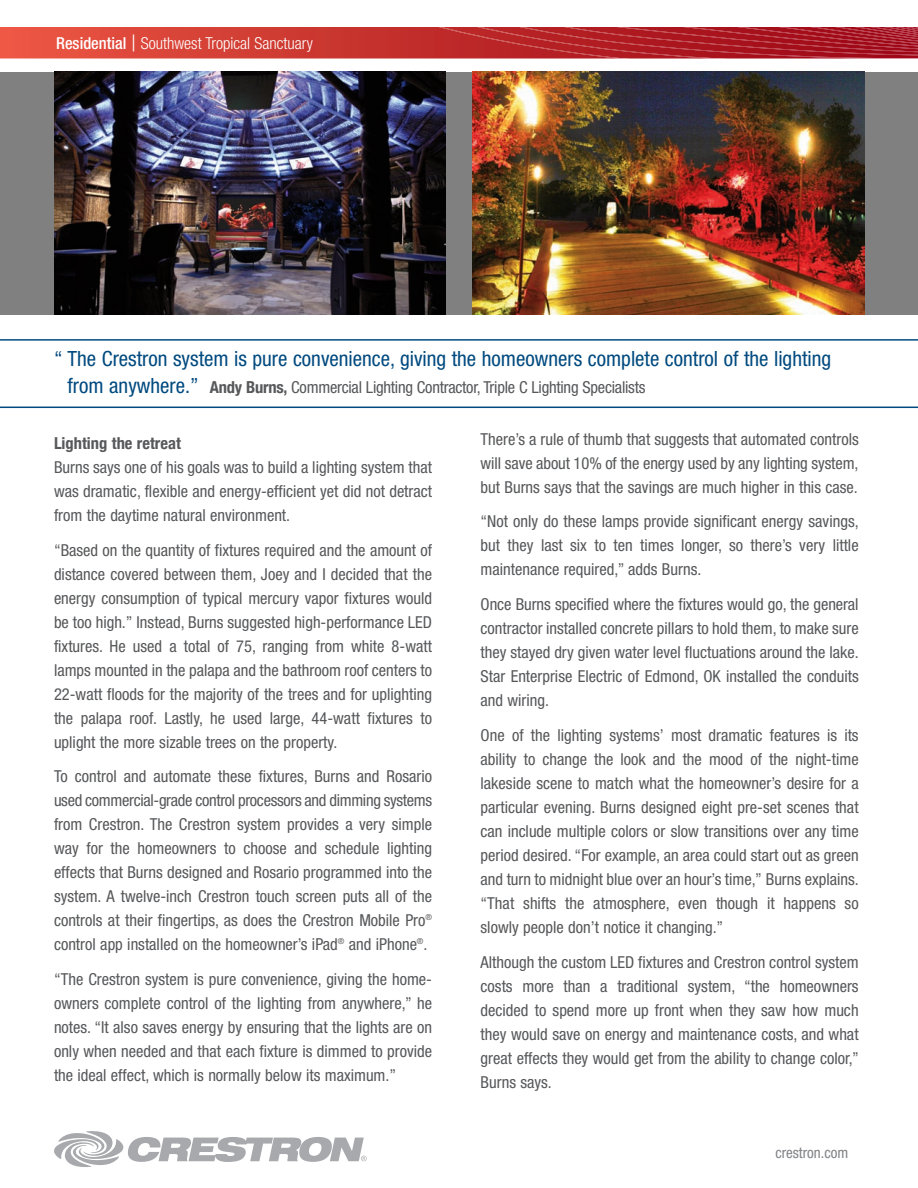
<style>
.page{position:relative;width:918px;height:1188px;background:#fff}
.page>*{position:absolute;margin:0;border:0;box-sizing:border-box;transform-origin:0 0}
.t1{font:condensed 21px "Helvetica Neue";color:#004a7f}
.t2{font:condensed 16.5px/24px "Helvetica Neue";color:#57585a;text-align:justify}
.t3{font:300 condensed 16.5px "Helvetica Neue";color:#fff}
.t4{font:700 condensed 16.5px "Helvetica Neue";color:#57585a}
.t5{font:condensed 15px "Helvetica Neue";color:#808285}
.s1{font-weight:500}
.s2{font-stretch:expanded;font-size:22.5px}
.s3{font-size:21px;color:#004a7f}
.s4{font-weight:700}
</style>
<div class="page">
<div style="left:0;top:72px;width:918px;height:243px;background:#808080"></div>
<img style="left:54px;top:72px;width:391px;height:243px">
<svg style="left:54px;top:1131px;width:313px;height:36px"></svg>
<svg style="left:0;top:27px;width:918px;height:32px;background:#c33433"></svg>
<hr style="left:0;top:339px;width:918px;height:2px;background:#004a7f">
<hr style="left:0;top:407px;width:918px;height:1px;background:#004a7f">
<img style="left:472px;top:72px;width:392px;height:243px">
<p class="t3" style="left:56px;top:37px;width:258px"><span class="s1">Residential</span> <span class="s2">|</span> Southwest Tropical Sanctuary</p>
<p class="t1" style="left:54px;top:351px;width:779px">“ The Crestron system is pure convenience, giving the homeowners complete control of the lighting</p>
<p class="t2" style="left:68px;top:376px;width:579px"><span class="s3">from anywhere.”</span> <span class="s4">Andy Burns,</span> Commercial Lighting Contractor, Triple C Lighting Specialists</p>
<p class="t4" style="left:54px;top:433px;width:128px">Lighting the retreat</p>
<p class="t2" style="left:54px;top:456px;width:380px">Burns says one of his goals was to build a lighting system that was dramatic, flexible and energy-efficient yet did not detract from the daytime natural environment.</p>
<p class="t2" style="left:54px;top:539px;width:380px">“Based on the quantity of fixtures required and the amount of distance covered between them, Joey and I decided that the energy consumption of typical mercury vapor fixtures would be too high.” Instead, Burns suggested high-performance LED fixtures. He used a total of 75, ranging from white 8-watt lamps mounted in the palapa and the bathroom roof centers to 22-watt floods for the majority of the trees and for uplighting the palapa roof. Lastly, he used large, 44-watt fixtures to uplight the more sizable trees on the property.</p>
<p class="t2" style="left:54px;top:766px;width:380px">To control and automate these fixtures, Burns and Rosario used commercial-grade control processors and dimming systems from Crestron. The Crestron system provides a very simple way for the homeowners to choose and schedule lighting effects that Burns designed and Rosario programmed into the system. A twelve-inch Crestron touch screen puts all of the controls at their fingertips, as does the Crestron Mobile Pro<sup>® </sup>control app installed on the homeowner’s iPad<sup>®</sup> and iPhone<sup>®</sup>.</p>
<p class="t2" style="left:54px;top:969px;width:380px">“The Crestron system is pure convenience, giving the home&shy;owners complete control of the lighting from anywhere,” he notes. “It also saves energy by ensuring that the lights are on only when needed and that each fixture is dimmed to provide the ideal effect, which is normally below its maximum.”</p>
<p class="t2" style="left:481px;top:428px;width:380px">There’s a rule of thumb that suggests that automated controls will save about 10% of the energy used by any lighting system, but Burns says that the savings are much higher in this case.</p>
<p class="t2" style="left:481px;top:511px;width:380px">“Not only do these lamps provide significant energy savings, but they last six to ten times longer, so there’s very little maintenance required,” adds Burns.</p>
<p class="t2" style="left:481px;top:594px;width:380px">Once Burns specified where the fixtures would go, the general contractor installed concrete pillars to hold them, to make sure they stayed dry given water level fluctuations around the lake.<br>Star Enterprise Electric of Edmond, OK installed the conduits and wiring.</p>
<p class="t2" style="left:481px;top:725px;width:380px">One of the lighting systems’ most dramatic features is its ability to change the look and the mood of the night-time lakeside scene to match what the homeowner’s desire for a particular evening. Burns designed eight pre-set scenes that can include multiple colors or slow transitions over any time period desired. “For example, an area could start out as green and turn to midnight blue over an hour’s time,” Burns explains. “That shifts the atmosphere, even though it happens so slowly people don’t notice it changing.”</p>
<p class="t2" style="left:481px;top:951px;width:380px">Although the custom LED fixtures and Crestron control system costs more than a traditional system, “the homeowners decided to spend more up front when they saw how much they would save on energy and maintenance costs, and what great effects they would get from the ability to change color,” Burns says.</p>
<p class="t5" style="left:775px;top:1148px;width:75px">crestron.com</p>
</div>
